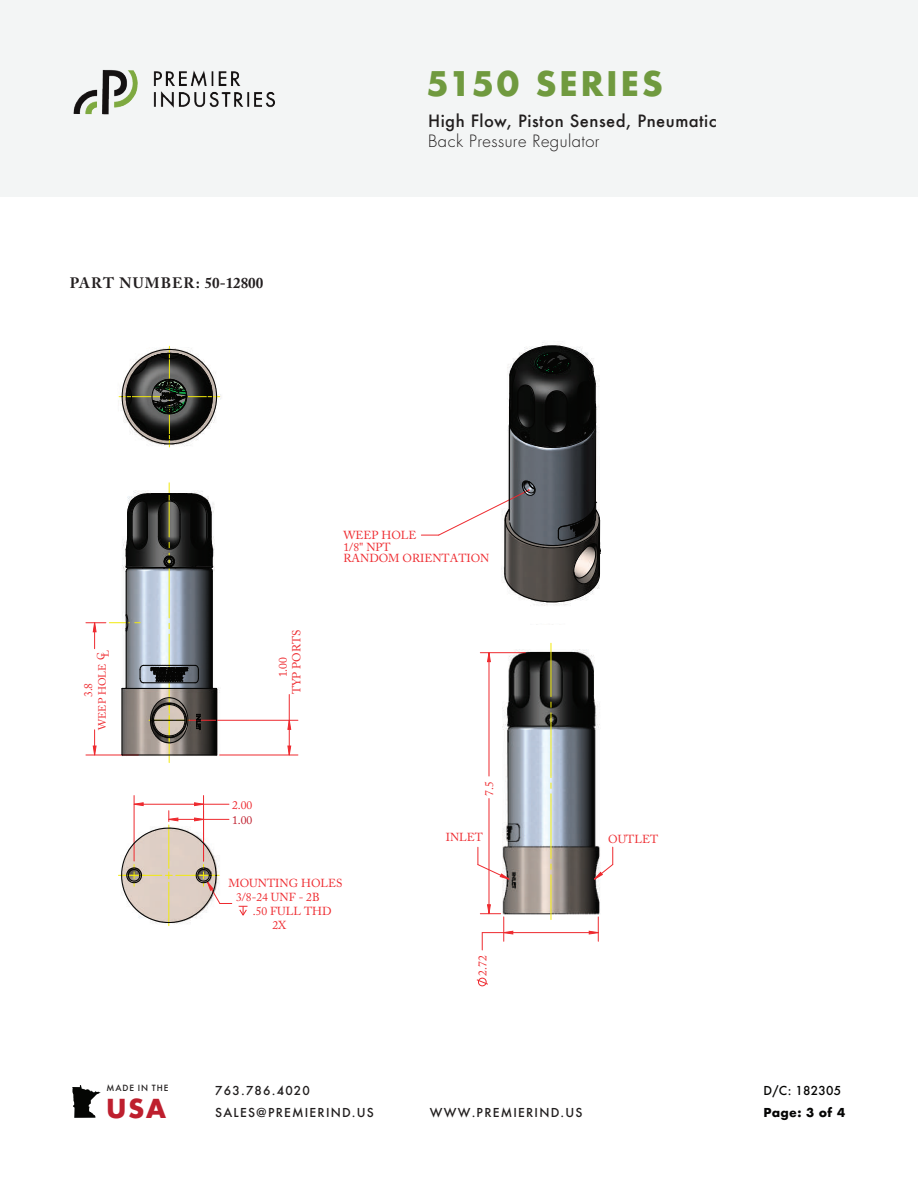
<style>
.page{position:relative;width:918px;height:1188px;background:#fff}
.page>*{position:absolute;margin:0;border:0;box-sizing:border-box;transform-origin:0 0}
.t1{font:700 33px "Futura";letter-spacing:.075em;color:#709a3f}
.t2{font:700 25.5px "Futura Std";color:#be1f2e}
.t3{font:500 16.5px "Futura";letter-spacing:.03em;color:#211e1e}
.t4{font:300 16.5px "Futura Std";letter-spacing:.03em;color:#211e1e}
.t5{font:700 15px "Adobe Caslon Pro";letter-spacing:.06em;color:#231f20}
.t6{font:500 12px/22.2px "Futura";letter-spacing:.1em;color:#211e1e}
.t7{font:500 12px "Futura";letter-spacing:.025em;color:#050504}
.t8{font:700 12px "Futura";letter-spacing:.025em;color:#050504}
.t9{font:11.55px/11.4px "Adobe Caslon Pro";color:#ee2a2f}
.t10{font:11.55px "Adobe Caslon Pro";color:#be1d2c}
.t11{font:10.5px "Adobe Caslon Pro";color:#ee2a2f}
.t12{font:500 8.25px "Futura";letter-spacing:.105em;color:#211e1e}
</style>
<div class="page">
<svg style="left:72px;top:1085px;width:29px;height:33px"></svg>
<img style="left:507px;top:342px;width:93px;height:283px">
<hr style="left:509px;top:426px;width:1px;height:94px;background:#050504">
<hr style="left:595px;top:426px;width:1px;height:76px;background:#050504">
<svg style="left:508px;top:345px;width:89px;height:103px;background:#2a2b2a"></svg>
<svg style="left:421px;top:480px;width:180px;height:123px"></svg>
<hr style="left:176px;top:396px;width:44px;height:1px;background:#f2ea0c">
<hr style="left:169px;top:404px;width:1px;height:43px;background:#f2ea0c">
<hr style="left:119px;top:396px;width:43px;height:1px;background:#f2ea0c">
<hr style="left:169px;top:346px;width:1px;height:44px;background:#f2ea0c">
<svg style="left:121px;top:349px;width:96px;height:96px"></svg>
<img style="left:479px;top:642px;width:121px;height:278px">
<svg style="left:239px;top:906px;width:9px;height:10px"></svg>
<svg style="left:476px;top:977px;width:12px;height:10px"></svg>
<hr style="left:168px;top:882px;width:1px;height:44px;background:#f2ea0c">
<hr style="left:118px;top:875px;width:44px;height:1px;background:#f2ea0c">
<svg style="left:551px;top:643px;width:1px;height:277px"></svg>
<hr style="left:289px;top:720px;width:1px;height:35px;background:#ee2a2f">
<hr style="left:220px;top:755px;width:78px;height:1px;background:#ee2a2f">
<hr style="left:188px;top:720px;width:110px;height:1px;background:#ee2a2f">
<hr style="left:489px;top:799px;width:1px;height:115px;background:#ee2a2f">
<hr style="left:489px;top:653px;width:1px;height:123px;background:#ee2a2f">
<hr style="left:480px;top:652px;width:45px;height:1px;background:#ee2a2f">
<hr style="left:504px;top:932px;width:94px;height:1px;background:#ee2a2f">
<hr style="left:203px;top:796px;width:1px;height:65px;background:#ee2a2f">
<hr style="left:134px;top:796px;width:1px;height:65px;background:#ee2a2f">
<svg style="left:593px;top:847px;width:21px;height:33px"></svg>
<svg style="left:477px;top:847px;width:33px;height:33px"></svg>
<svg style="left:287px;top:745px;width:5px;height:11px"></svg>
<svg style="left:287px;top:695px;width:5px;height:35px"></svg>
<svg style="left:487px;top:652px;width:4px;height:10px"></svg>
<svg style="left:480px;top:904px;width:34px;height:46px"></svg>
<svg style="left:588px;top:917px;width:11px;height:24px"></svg>
<svg style="left:121px;top:802px;width:111px;height:122px"></svg>
<svg style="left:86px;top:483px;width:132px;height:280px"></svg>
<div style="left:0;top:0;width:918px;height:196px;background:#f3f5f5"></div>
<img style="left:73px;top:70px;width:202px;height:45px">
<h1 class="t1" style="left:427px;top:60px;width:238px">5150 SERIES</h1>
<p class="t5" style="left:70px;top:274px;width:195px">PART NUMBER: 50-12800</p>
<h3 class="t3" style="left:428px;top:110px;width:290px">High Flow, Piston Sensed, Pneumatic</h3>
<h3 class="t4" style="left:428px;top:131px;width:173px">Back Pressure Regulator</h3>
<p class="t11" style="left:96px;top:730px;width:81px;rotate:-90deg">WEEP HOLE CL</p>
<p class="t9" style="left:82px;top:697px;width:16px;rotate:-90deg">3.8</p>
<p class="t9" style="left:291px;top:694px;width:66px;rotate:-90deg">TYP PORTS</p>
<p class="t9" style="left:277px;top:677px;width:22px;rotate:-90deg">1.00</p>
<p class="t9" style="left:232px;top:799px;width:22px">2.00</p>
<p class="t10" style="left:232px;top:813px;width:22px">1.00</p>
<p class="t9" style="left:344px;top:530px;width:147px">WEEP HOLE<br>1/8" NPT<br>RANDOM ORIENTATION</p>
<p class="t9" style="left:484px;top:796px;width:16px;rotate:-90deg">7.5</p>
<p class="t9" style="left:446px;top:832px;width:39px">INLET</p>
<p class="t9" style="left:608px;top:833px;width:52px">OUTLET</p>
<p class="t9" style="left:236px;top:876px;width:108px;line-height:13.8px;text-indent:-8px">MOUNTING HOLES<br>3/8-24 UNF - 2B</p>
<p class="t9" style="left:272px;top:904px;width:61px;line-height:14px;text-indent:-20px">.50 FULL THD<br>2X</p>
<p class="t9" style="left:477px;top:976px;width:22px;rotate:-90deg">2.72</p>
<p class="t12" style="left:107px;top:1082px;width:63px">MADE IN THE</p>
<h2 class="t2" style="left:107px;top:1091px;width:61px">USA</h2>
<p class="t8" style="left:763px;top:1104px;width:83px">Page: 3 of 4</p>
<p class="t7" style="left:763px;top:1082px;width:79px">D/C: 182305</p>
<p class="t6" style="left:215px;top:1079px;width:160px">763.786.4020<br>SALES@PREMIERIND.US</p>
<p class="t6" style="left:430px;top:1101px;width:154px">WWW.PREMIERIND.US</p>
</div>
